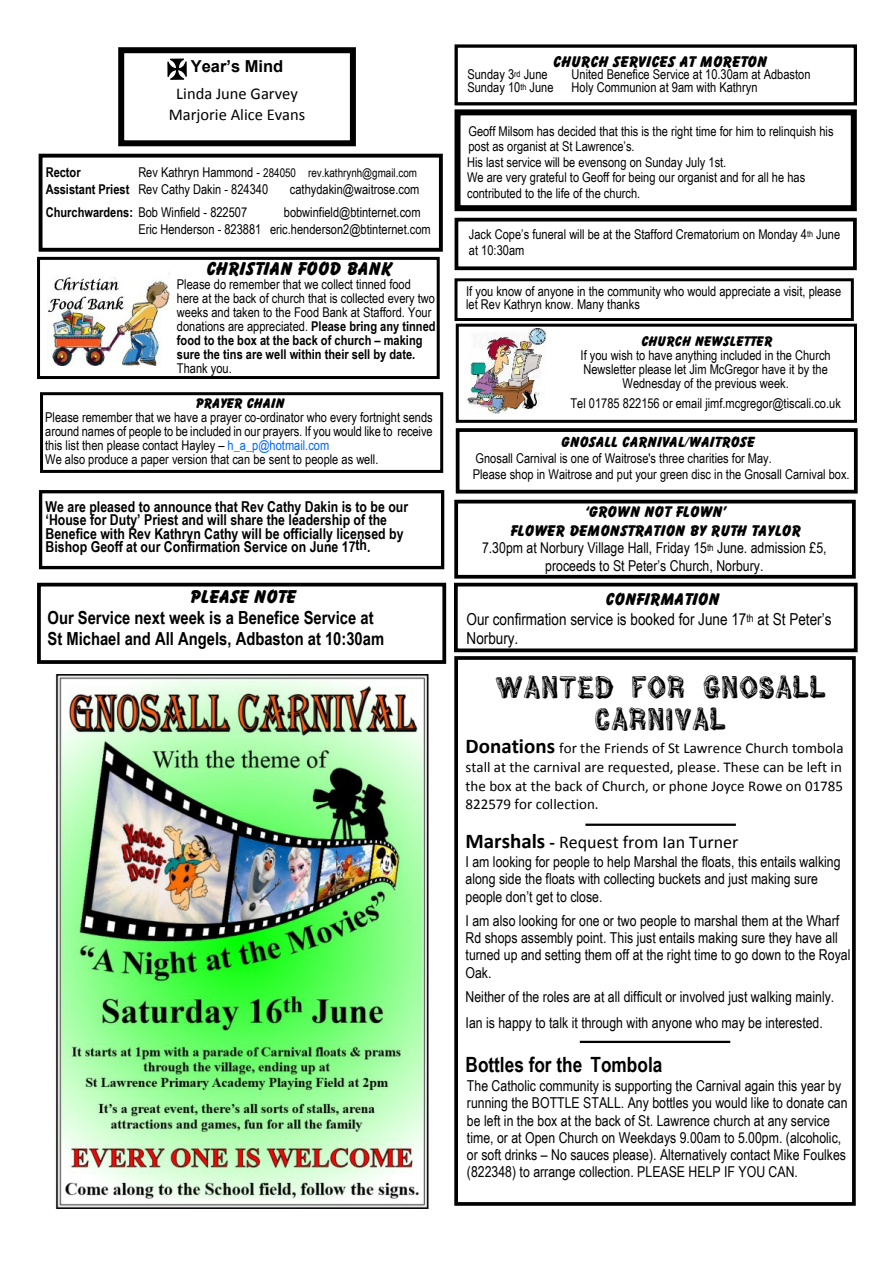
<style>
.page{position:relative;width:893px;height:1263px;background:#fff}
.page>*{position:absolute;margin:0;border:0;box-sizing:border-box;transform-origin:0 0}
.t1{font:30px/32.2px "Pinewood";color:#000;text-align:center}
.t2{font:700 21px "Arial Narrow";color:#000}
.t3{font:700 18px/20.7px "Arial Narrow";color:#000}
.t4{font:18px "Calibri";color:#000}
.t5{font:18px "Balloonist SF Bold";color:#000}
.t6{font:16.5px/18.9px "Arial Narrow";color:#000}
.t7{font:16.5px/20.1px "Calibri";color:#000;text-align:center}
.t8{font:16.5px "Balloonist SF Bold";color:#000}
.t9{font:700 16.5px "Arial";color:#000}
.t10{font:15px/17.2px "Arial Narrow";color:#000}
.t11{font:700 15px/13.5px "Arial Narrow";color:#000}
.t12{font:15px/18.6px "Calibri";color:#000;text-align:justify}
.t13{font:15px/18.6px "Balloonist SF Bold";color:#000;text-align:center}
.t14{font:14.25px "Balloonist SF Bold";color:#000}
.t15{font:13.5px/14px "Arial Narrow";color:#000}
.t16{font:13.5px "Balloonist SF Bold";color:#000}
.t17{font:700 13.5px "Arial Narrow";color:#000}
.t18{font:12px "Arial Narrow";color:#000}
.s1{font-size:13.5px}
.s2{font-weight:700}
.s3{color:#06f}
.s4{font-weight:700;font-size:21px}
</style>
<div class="page">
<div style="left:118px;top:47px;width:238px;height:99px;border:6px solid #000"></div>
<div style="left:39px;top:154px;width:404px;height:98px;border:4px solid #000"></div>
<div style="left:454px;top:44px;width:403px;height:61px;border:3px solid #000"></div>
<div style="left:456px;top:324px;width:401px;height:99px;border:3px solid #000"></div>
<img style="left:467px;top:329px;width:80px;height:85px">
<div style="left:40px;top:392px;width:403px;height:81px;border:3px solid #000"></div>
<div style="left:37px;top:257px;width:403px;height:122px;border:3px solid #000"></div>
<img style="left:48px;top:277px;width:121px;height:89px">
<img style="left:55px;top:675px;width:373px;height:534px">
<div style="left:454px;top:656px;width:402px;height:550px;border:4px solid #000"></div>
<hr style="left:585px;top:824px;width:151px;height:2px;background:#000">
<hr style="left:580px;top:1041px;width:150px;height:2px;background:#000">
<div style="left:456px;top:428px;width:402px;height:65px;border:4px solid #000"></div>
<div style="left:39px;top:490px;width:405px;height:79px;border:3px solid #000"></div>
<div style="left:454px;top:500px;width:402px;height:79px;border:4px solid #000"></div>
<div style="left:454px;top:583px;width:404px;height:69px;border:4px solid #000"></div>
<svg style="left:167px;top:59px;width:20px;height:21px"></svg>
<div style="left:454px;top:109px;width:403px;height:102px;border:6px solid #000"></div>
<div style="left:455px;top:218px;width:402px;height:52px;border:4px solid #000"></div>
<div style="left:454px;top:278px;width:400px;height:43px;border:3px solid #000"></div>
<div style="left:37px;top:583px;width:409px;height:81px;border:4px solid #000"></div>
<p class="t9" style="left:191px;top:60px;width:94px">Year’s Mind</p>
<p class="t7" style="left:169px;top:85px;width:138px">Linda June Garvey<br>Marjorie Alice Evans</p>
<p class="t17" style="left:46px;top:167px;width:37px">Rector</p>
<p class="t18" style="left:138px;top:168px;width:280px"><span class="s1">Rev Kathryn Hammond -</span> 284050 rev.kathrynh@gmail.com</p>
<p class="t15" style="left:46px;top:184px;width:224px"><span class="s2">Assistant Priest</span> Rev Cathy Dakin - 824340</p>
<p class="t15" style="left:290px;top:184px;width:131px">cathydakin@waitrose.com</p>
<p class="t15" style="left:46px;top:207px;width:203px"><span class="s2">Churchwardens:</span> Bob Winfield - 822507</p>
<p class="t15" style="left:138px;top:205px;width:294px;line-height:17.2px;text-indent:146px">bobwinfield@btinternet.com<br>Eric Henderson - 823881 eric.henderson2@btinternet.com</p>
<h3 class="t5" style="left:205px;top:261px;width:187px">CHRISTIAN FOOD BANK</h3>
<p class="t15" style="left:177px;top:279px;width:260px">Please do remember that we collect tinned food here at the back of church that is collected every two weeks and taken to the Food Bank at Stafford. Your donations are appreciated. <span class="s2">Please bring any tinned food to the box at the back of church – making sure the tins are well within their sell by date.</span></p>
<p class="t15" style="left:177px;top:362px;width:56px">Thank you.</p>
<p class="t13" style="left:552px;top:53px;width:216px">CHURCH SERVICES AT MORETON</p>
<p class="t15" style="left:467px;top:69px;width:82px">Sunday 3<sup>rd</sup> June</p>
<p class="t15" style="left:572px;top:69px;width:240px">United Benefice Service at 10.30am at Adbaston</p>
<p class="t15" style="left:467px;top:81px;width:88px">Sunday 10<sup>th</sup> June</p>
<p class="t15" style="left:572px;top:81px;width:187px">Holy Communion at 9am with Kathryn</p>
<p class="t15" style="left:467px;top:125px;width:368px;line-height:15.5px">Geoff Milsom has decided that this is the right time for him to relinquish his post as organist at St Lawrence’s.<br>His last service will be evensong on Sunday July 1st.<br>We are very grateful to Geoff for being our organist and for all he has contributed to the life of the church.</p>
<p class="t15" style="left:469px;top:228px;width:373px;line-height:15.5px">Jack Cope’s funeral will be at the Stafford Crematorium on Monday 4<sup>th</sup> June at 10:30am</p>
<p class="t15" style="left:466px;top:287px;width:377px;line-height:12.5px">If you know of anyone in the community who would appreciate a visit, please let Rev Kathryn know. Many thanks</p>
<p class="t16" style="left:640px;top:336px;width:133px">CHURCH NEWSLETTER</p>
<p class="t15" style="left:581px;top:349px;width:252px;text-align:center">If you wish to have anything included in the Church<br>Newsletter please let Jim McGregor have it by the<br>Wednesday of the previous week.</p>
<p class="t16" style="left:194px;top:398px;width:91px">PRAYER CHAIN</p>
<p class="t15" style="left:570px;top:397px;width:272px">Tel 01785 822156 or email jimf.mcgregor@tiscali.co.uk</p>
<p class="t15" style="left:45px;top:412px;width:389px">Please remember that we have a prayer co-ordinator who every fortnight sends around names of people to be included in our prayers. If you would like to receive this list then please contact Hayley – <span class="s3">h_a_p@hotmail.com<br></span>We also produce a paper version that can be sent to people as well.</p>
<p class="t14" style="left:560px;top:437px;width:195px">GNOSALL CARNIVAL/WAITROSE</p>
<p class="t15" style="left:473px;top:452px;width:378px;line-height:15.5px">Gnosall Carnival is one of Waitrose's three charities for May.<br>Please shop in Waitrose and put your green disc in the Gnosall Carnival box.</p>
<p class="t11" style="left:46px;top:501px;width:364px">We are pleased to announce that Rev Cathy Dakin is to be our ‘House for Duty’ Priest and will share the leadership of the Benefice with Rev Kathryn Cathy will be officially licensed by Bishop Geoff at our Confirmation Service on June 17th.</p>
<p class="t13" style="left:509px;top:503px;width:292px">‘GROWN NOT FLOWN’<br>FLOWER DEMONSTRATION BY RUTH TAYLOR</p>
<p class="t10" style="left:482px;top:541px;width:346px;text-align:center">7.30pm at Norbury Village Hall, Friday 15<sup>th</sup> June. admission £5, proceeds to St Peter’s Church, Norbury.</p>
<p class="t8" style="left:604px;top:593px;width:116px">CONFIRMATION</p>
<p class="t6" style="left:467px;top:611px;width:366px">Our confirmation service is booked for June 17<sup>th</sup> at St Peter’s<br>Norbury.</p>
<h3 class="t5" style="left:189px;top:589px;width:107px">PLEASE NOTE</h3>
<h3 class="t3" style="left:48px;top:609px;width:338px">Our Service next week is a Benefice Service at<br>St Michael and All Angels, Adbaston at 10:30am</h3>
<h1 class="t1" style="left:495px;top:671px;width:333px">WANTED FOR GNOSALL<br>CARNIVAL</h1>
<p class="t12" style="left:466px;top:740px;width:379px"><span class="s4">Donations</span> for the Friends of St Lawrence Church tombola stall at the carnival are requested, please. These can be left in the box at the back of Church, or phone Joyce Rowe on 01785<br>822579 for collection.</p>
<h3 class="t4" style="left:466px;top:835px;width:274px"><span class="s4">Marshals</span> <span class="s2">-</span> Request from Ian Turner</h3>
<p class="t10" style="left:466px;top:855px;width:377px">I am looking for people to help Marshal the floats, this entails walking along side the floats with collecting buckets and just making sure people don’t get to close.</p>
<p class="t10" style="left:466px;top:913px;width:386px">I am also looking for one or two people to marshal them at the Wharf Rd shops assembly point. This just entails making sure they have all turned up and setting them off at the right time to go down to the Royal Oak.</p>
<p class="t10" style="left:466px;top:984px;width:370px;line-height:26.4px">Neither of the roles are at all difficult or involved just walking mainly.<br>Ian is happy to talk it through with anyone who may be interested.</p>
<h2 class="t2" style="left:466px;top:1056px;width:198px">Bottles for the Tombola</h2>
<p class="t10" style="left:467px;top:1079px;width:382px">The Catholic community is supporting the Carnival again this year by running the BOTTLE STALL. Any bottles you would like to donate can be left in the box at the back of St. Lawrence church at any service time, or at Open Church on Weekdays 9.00am to 5.00pm. (alcoholic, or soft drinks – No sauces please). Alternatively contact Mike Foulkes (822348) to arrange collection. PLEASE HELP IF YOU CAN.</p>
</div>
